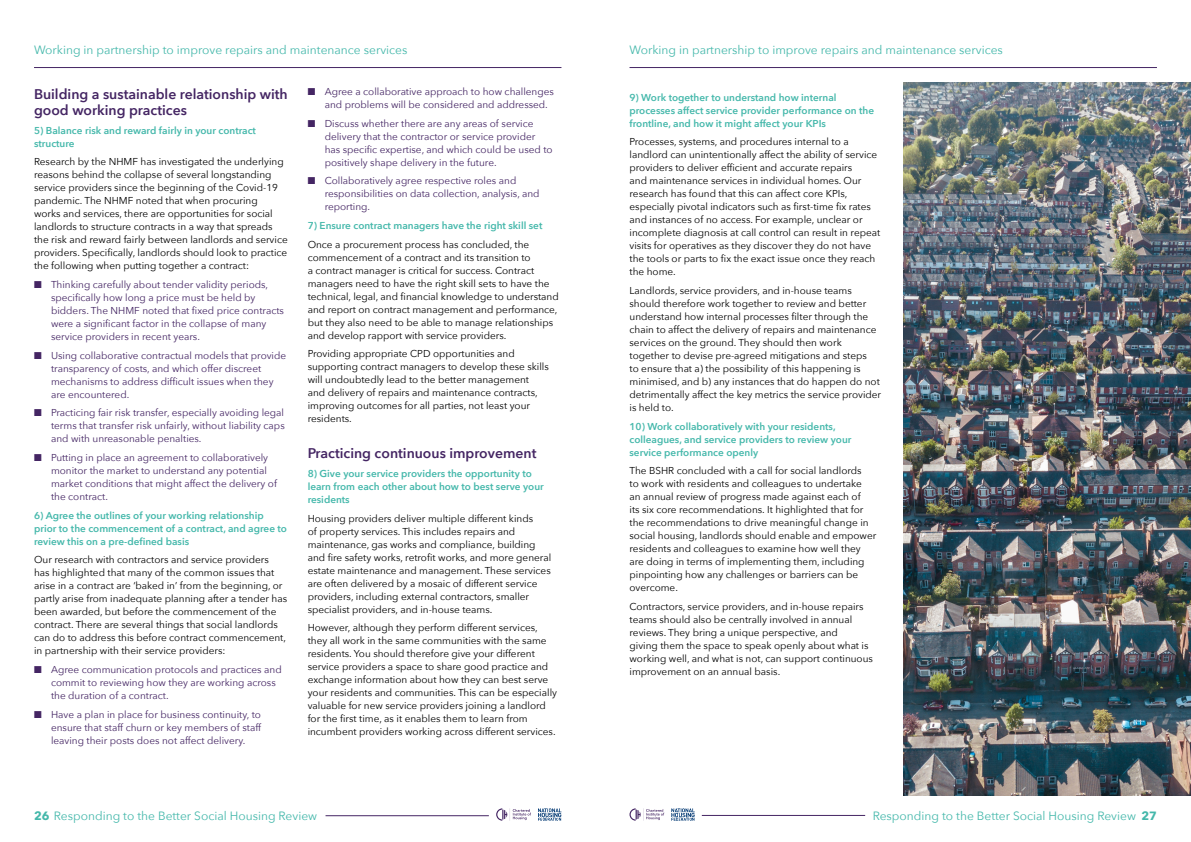
<style>
.page{position:relative;width:1191px;height:842px;background:#fff}
.page>*{position:absolute;margin:0;border:0;box-sizing:border-box;transform-origin:0 0}
.t1{font:600 14px/16px "Avenir Next";color:#442563}
.t2{font:12px "Avenir Next";color:#45b8ab}
.t3{font:700 12px "Avenir Next";color:#45b8ab}
.t4{font:10px/13px "Avenir Next";color:#000}
.t5{font:10px/13px "Avenir Next";color:#442563}
.t6{font:600 10px/13px "Avenir Next";color:#45b8ab}
.s1{font-weight:700}
</style>
<div class="page">
<hr style="left:325px;top:815px;width:164px;height:1px;background:#442563">
<hr style="left:702px;top:815px;width:163px;height:1px;background:#442563">
<hr style="left:629px;top:67px;width:528px;height:1px;background:#442563">
<svg style="left:496px;top:808px;width:35px;height:13px"></svg>
<svg style="left:629px;top:808px;width:35px;height:13px"></svg>
<svg style="left:538px;top:808px;width:23px;height:13px"></svg>
<svg style="left:671px;top:808px;width:24px;height:13px"></svg>
<hr style="left:34px;top:67px;width:527px;height:1px;background:#442563">
<img style="left:903px;top:82px;width:288px;height:713px">
<p class="t2" style="left:34px;top:40px;width:375px">Working in partnership to improve repairs and maintenance services</p>
<h1 class="t1" style="left:34px;top:86px;width:255px">Building a sustainable relationship with good working practices</h1>
<p class="t6" style="left:34px;top:123px;width:223px">5) Balance risk and reward fairly in your contract structure</p>
<p class="t4" style="left:34px;top:155px;width:255px">Research by the NHMF has investigated the underlying reasons behind the collapse of several longstanding service providers since the beginning of the Covid-19 pandemic. The NHMF noted that when procuring<br>works and services, there are opportunities for social landlords to structure contracts in a way that spreads the risk and reward fairly between landlords and service providers. Specifically, landlords should look to practice the following when putting together a contract:</p>
<p class="t5" style="left:51px;top:278px;width:234px;text-indent:-17px">■ Thinking carefully about tender validity periods, specifically how long a price must be held by bidders. The NHMF noted that fixed price contracts were a significant factor in the collapse of many service providers in recent years.</p>
<p class="t5" style="left:51px;top:348px;width:237px;text-indent:-17px">■ Using collaborative contractual models that provide transparency of costs, and which offer discreet mechanisms to address difficult issues when they are encountered.</p>
<p class="t5" style="left:51px;top:406px;width:235px;text-align:justify;text-indent:-17px">■ Practicing fair risk transfer, especially avoiding legal terms that transfer risk unfairly, without liability caps and with unreasonable penalties.</p>
<p class="t5" style="left:51px;top:451px;width:227px;text-indent:-17px">■ Putting in place an agreement to collaboratively monitor the market to understand any potential market conditions that might affect the delivery of the contract.</p>
<p class="t6" style="left:34px;top:508px;width:254px">6) Agree the outlines of your working relationship prior to the commencement of a contract, and agree to review this on a pre-defined basis</p>
<p class="t4" style="left:34px;top:553px;width:255px">Our research with contractors and service providers<br>has highlighted that many of the common issues that arise in a contract are ‘baked in’ from the beginning, or partly arise from inadequate planning after a tender has been awarded, but before the commencement of the contract. There are several things that social landlords can do to address this before contract commencement, in partnership with their service providers:</p>
<p class="t5" style="left:51px;top:663px;width:232px;text-indent:-17px">■ Agree communication protocols and practices and commit to reviewing how they are working across the duration of a contract.</p>
<p class="t5" style="left:51px;top:707px;width:211px;text-align:justify;text-indent:-17px">■ Have a plan in place for business continuity, to ensure that staff churn or key members of staff leaving their posts does not affect delivery.</p>
<p class="t5" style="left:325px;top:85px;width:231px;text-indent:-17px">■ Agree a collaborative approach to how challenges and problems will be considered and addressed.</p>
<p class="t5" style="left:325px;top:116px;width:229px;text-indent:-17px">■ Discuss whether there are any areas of service delivery that the contractor or service provider has specific expertise, and which could be used to positively shape delivery in the future.</p>
<p class="t5" style="left:325px;top:174px;width:216px;text-indent:-17px">■ Collaboratively agree respective roles and responsibilities on data collection, analysis, and reporting.</p>
<p class="t6" style="left:308px;top:219px;width:236px">7) Ensure contract managers have the right skill set</p>
<p class="t4" style="left:308px;top:237px;width:253px">Once a procurement process has concluded, the commencement of a contract and its transition to<br>a contract manager is critical for success. Contract managers need to have the right skill sets to have the technical, legal, and financial knowledge to understand and report on contract management and performance, but they also need to be able to manage relationships and develop rapport with service providers.</p>
<p class="t4" style="left:308px;top:347px;width:243px">Providing appropriate CPD opportunities and supporting contract managers to develop these skills will undoubtedly lead to the better management and delivery of repairs and maintenance contracts, improving outcomes for all parties, not least your residents.</p>
<h1 class="t1" style="left:308px;top:445px;width:230px">Practicing continuous improvement</h1>
<p class="t6" style="left:308px;top:467px;width:238px">8) Give your service providers the opportunity to learn from each other about how to best serve your residents</p>
<p class="t4" style="left:308px;top:511px;width:245px">Housing providers deliver multiple different kinds<br>of property services. This includes repairs and maintenance, gas works and compliance, building and fire safety works, retrofit works, and more general estate maintenance and management. These services are often delivered by a mosaic of different service providers, including external contractors, smaller specialist providers, and in-house teams.</p>
<p class="t4" style="left:308px;top:621px;width:251px">However, although they perform different services, they all work in the same communities with the same residents. You should therefore give your different service providers a space to share good practice and exchange information about how they can best serve your residents and communities. This can be especially valuable for new service providers joining a landlord for the first time, as it enables them to learn from incumbent providers working across different services.</p>
<p class="t2" style="left:629px;top:40px;width:375px">Working in partnership to improve repairs and maintenance services</p>
<p class="t6" style="left:629px;top:90px;width:246px">9) Work together to understand how internal processes affect service provider performance on the frontline, and how it might affect your KPIs</p>
<p class="t4" style="left:629px;top:135px;width:252px">Processes, systems, and procedures internal to a landlord can unintentionally affect the ability of service providers to deliver efficient and accurate repairs<br>and maintenance services in individual homes. Our research has found that this can affect core KPIs, especially pivotal indicators such as first-time fix rates and instances of no access. For example, unclear or incomplete diagnosis at call control can result in repeat visits for operatives as they discover they do not have the tools or parts to fix the exact issue once they reach the home.</p>
<p class="t4" style="left:629px;top:284px;width:253px">Landlords, service providers, and in-house teams should therefore work together to review and better understand how internal processes filter through the chain to affect the delivery of repairs and maintenance services on the ground. They should then work together to devise pre-agreed mitigations and steps<br>to ensure that a) the possibility of this happening is minimised, and b) any instances that do happen do not detrimentally affect the key metrics the service provider is held to.</p>
<p class="t6" style="left:629px;top:419px;width:223px">10) Work collaboratively with your residents, colleagues, and service providers to review your service performance openly</p>
<p class="t4" style="left:629px;top:464px;width:248px">The BSHR concluded with a call for social landlords<br>to work with residents and colleagues to undertake<br>an annual review of progress made against each of<br>its six core recommendations. It highlighted that for the recommendations to drive meaningful change in social housing, landlords should enable and empower residents and colleagues to examine how well they are doing in terms of implementing them, including pinpointing how any challenges or barriers can be overcome.</p>
<p class="t4" style="left:629px;top:600px;width:245px">Contractors, service providers, and in-house repairs teams should also be centrally involved in annual reviews. They bring a unique perspective, and<br>giving them the space to speak openly about what is working well, and what is not, can support continuous improvement on an annual basis.</p>
<p class="t2" style="left:34px;top:806px;width:285px"><span class="s1">26</span> Responding to the Better Social Housing Review</p>
<p class="t3" style="left:1141px;top:805px;width:17px">27</p>
<p class="t2" style="left:872px;top:806px;width:265px">Responding to the Better Social Housing Review</p>
</div>
